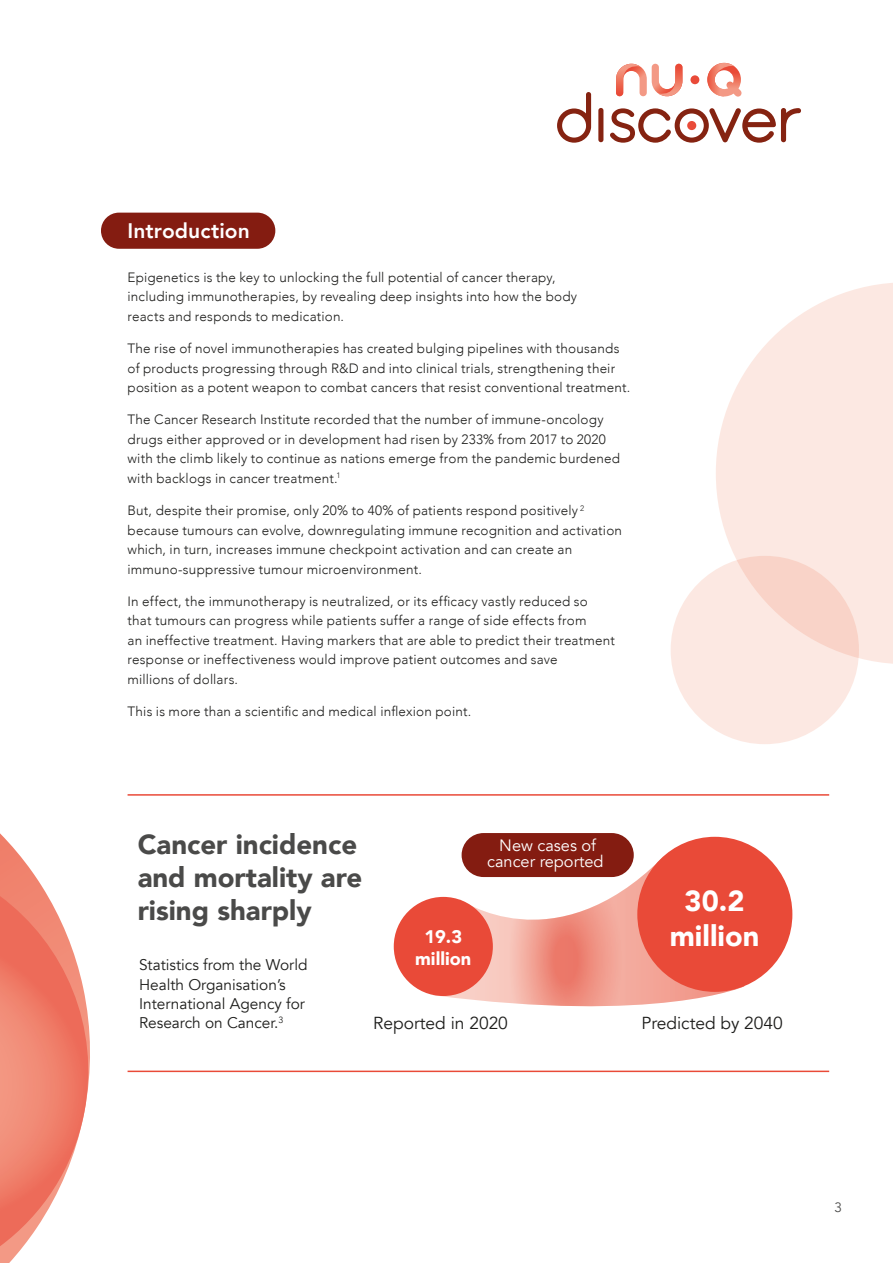
<style>
.page{position:relative;width:893px;height:1263px;background:#fff}
.page>*{position:absolute;margin:0;border:0;box-sizing:border-box;transform-origin:0 0}
.t1{font:900 28.95px/34.7px "Avenir";color:#fff;text-align:center}
.t2{font:900 27.6px/33.2px "Avenir";color:#4a4a49}
.t3{font:800 21px "Avenir";letter-spacing:.005em;color:#fff}
.t4{font:900 18.15px/21.8px "Avenir";color:#fff;text-align:center}
.t5{font:17.4px "Avenir";color:#1d1d1b}
.t6{font:16.35px/16.4px "Avenir";color:#fff;text-align:center}
.t7{font:15.45px/19.4px "Avenir";color:#1d1d1b}
.t8{font:300 13.5px/19.5px "Avenir";letter-spacing:.015em;color:#1d1d1b}
.t9{font:13.5px "Avenir";color:#4a4a49}
</style>
<div class="page">
<svg style="left:0;top:833px;width:90px;height:430px"></svg>
<svg style="left:716px;top:283px;width:177px;height:381px;fill:#fce8e2"></svg>
<svg style="left:671px;top:556px;width:188px;height:188px;background:#fbe3dc"></svg>
<div style="left:101px;top:213px;width:174px;height:36px;background:#841c11;border-radius:18px"></div>
<svg style="left:433px;top:858px;width:311px;height:148px"></svg>
<div style="left:462px;top:833px;width:172px;height:44px;background:#841c11;border-radius:22px"></div>
<div style="left:394px;top:897px;width:99px;height:99px;background:#e94a38;border-radius:50%"></div>
<div style="left:637px;top:837px;width:155px;height:155px;background:#e94a38;border-radius:50%"></div>
<hr style="left:128px;top:794px;width:701px;height:2px;background:#e94a38">
<hr style="left:128px;top:1070px;width:701px;height:2px;background:#e94a38">
<svg style="left:707px;top:63px;width:35px;height:34px"></svg>
<svg style="left:557px;top:92px;width:34px;height:51px"></svg>
<div style="left:598px;top:108px;width:5px;height:34px;background:#852311;border-radius:3px"></div>
<svg style="left:610px;top:108px;width:191px;height:35px"></svg>
<div style="left:687px;top:121px;width:9px;height:9px;background:#e94b39;border-radius:50%"></div>
<svg style="left:616px;top:64px;width:66px;height:32px"></svg>
<div style="left:690px;top:75px;width:9px;height:9px;background:#e94a38;border-radius:50%"></div>
<h3 class="t3" style="left:128px;top:214px;width:124px">Introduction</h3>
<p class="t8" style="left:128px;top:267px;width:451px">Epigenetics is the key to unlocking the full potential of cancer therapy, including immunotherapies, by revealing deep insights into how the body reacts and responds to medication.</p>
<p class="t8" style="left:128px;top:339px;width:504px">The rise of novel immunotherapies has created bulging pipelines with thousands of products progressing through R&amp;D and into clinical trials, strengthening their position as a potent weapon to combat cancers that resist conventional treatment.</p>
<p class="t8" style="left:128px;top:410px;width:494px">The Cancer Research Institute recorded that the number of immune-oncology drugs either approved or in development had risen by 233% from 2017 to 2020 with the climb likely to continue as nations emerge from the pandemic burdened with backlogs in cancer treatment.<sup>1</sup></p>
<p class="t8" style="left:128px;top:501px;width:496px">But, despite their promise, only 20% to 40% of patients respond positively <sup>2 </sup>because tumours can evolve, downregulating immune recognition and activation which, in turn, increases immune checkpoint activation and can create an immuno-suppressive tumour microenvironment.</p>
<p class="t8" style="left:128px;top:591px;width:489px">In effect, the immunotherapy is neutralized, or its efficacy vastly reduced so that tumours can progress while patients suffer a range of side effects from<br>an ineffective treatment. Having markers that are able to predict their treatment response or ineffectiveness would improve patient outcomes and save<br>millions of dollars.</p>
<p class="t8" style="left:128px;top:702px;width:345px">This is more than a scientific and medical inflexion point.</p>
<h2 class="t2" style="left:138px;top:827px;width:226px">Cancer incidence and mortality are rising sharply</h2>
<p class="t7" style="left:139px;top:956px;width:170px">Statistics from the World<br>Health Organisation’s<br>International Agency for<br>Research on Cancer.<sup>3</sup></p>
<p class="t6" style="left:487px;top:837px;width:118px">New cases of cancer reported</p>
<h3 class="t4" style="left:415px;top:925px;width:58px">19.3 million</h3>
<h1 class="t1" style="left:670px;top:883px;width:91px">30.2 million</h1>
<p class="t5" style="left:373px;top:1013px;width:136px">Reported in 2020</p>
<p class="t5" style="left:641px;top:1013px;width:143px">Predicted by 2040</p>
<p class="t9" style="left:834px;top:1199px;width:9px">3</p>
</div>
